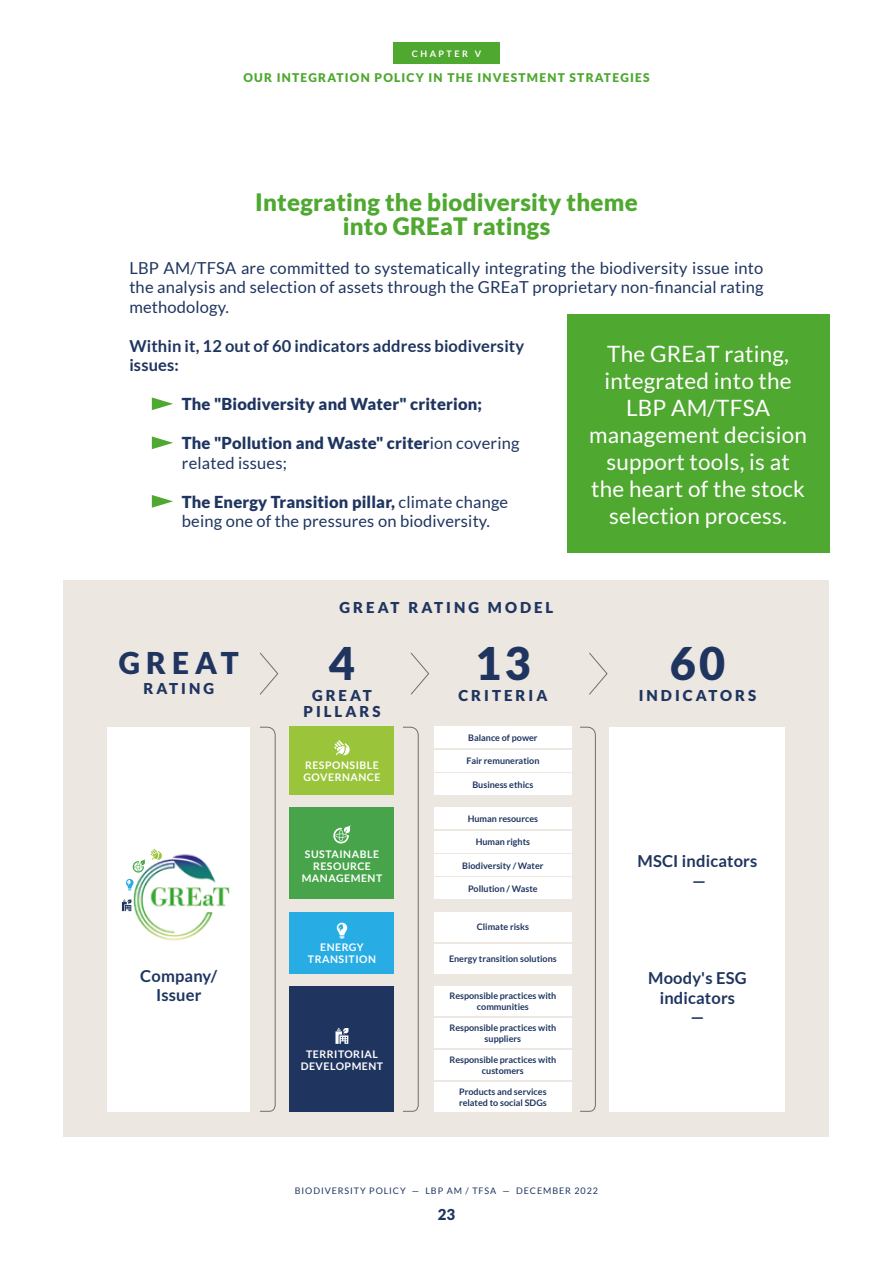
<style>
.page{position:relative;width:893px;height:1263px;background:#fff}
.page>*{position:absolute;margin:0;border:0;box-sizing:border-box;transform-origin:0 0}
.t1{font:900 45px "Lato";color:#1f3560}
.t2{font:900 30px "Lato";letter-spacing:.2em;color:#1f3560}
.t3{font:900 24px/24px "Lato";letter-spacing:.01em;color:#4fa830;text-align:center}
.t4{font:22.5px/27px "Lato";letter-spacing:.01em;color:#fff;text-align:center}
.t5{font:16.5px/19.5px "Lato";letter-spacing:.01em;color:#1f3560;text-align:justify}
.t6{font:700 16.5px/19.5px "Lato";letter-spacing:.01em;color:#1f3560;text-align:center}
.t7{font:900 16.5px/19.5px "Lato";letter-spacing:.01em;color:#1f3560}
.t8{font:900 15px "Lato";letter-spacing:.2em;color:#1f3560}
.t9{font:900 12px "Lato";letter-spacing:.1em;color:#4fa830}
.t10{font:700 10.5px/12px "Lato";letter-spacing:.05em;color:#fff;text-align:center}
.t11{font:700 9px/10.5px "Lato";color:#1f3560;text-align:center}
.t12{font:9px "Lato";letter-spacing:.1em;color:#1f3560}
.t13{font:700 9px "Lato";letter-spacing:.275em;color:#fff}
.s1{font-weight:400}
.s2{font-weight:900}
</style>
<div class="page">
<div style="left:393px;top:43px;width:107px;height:21px;background:#4fa830"></div>
<svg style="left:152px;top:397px;width:21px;height:13px"></svg>
<svg style="left:152px;top:436px;width:21px;height:13px"></svg>
<svg style="left:152px;top:495px;width:21px;height:13px"></svg>
<div style="left:64px;top:580px;width:765px;height:556px;background:#ece7e1"></div>
<div style="left:108px;top:727px;width:142px;height:385px;background:#fff"></div>
<img style="left:118px;top:837px;width:121px;height:121px;border-radius:59px">
<div style="left:290px;top:727px;width:104px;height:68px;background:#9ac43a"></div>
<svg style="left:334px;top:740px;width:16px;height:16px"></svg>
<div style="left:290px;top:912px;width:104px;height:61px;background:#27ade4"></div>
<svg style="left:337px;top:923px;width:10px;height:15px"></svg>
<div style="left:290px;top:808px;width:104px;height:91px;background:#48a44b"></div>
<svg style="left:333px;top:825px;width:18px;height:18px"></svg>
<div style="left:290px;top:986px;width:104px;height:126px;background:#1f3560"></div>
<svg style="left:335px;top:1028px;width:13px;height:16px"></svg>
<svg style="left:403px;top:726px;width:16px;height:386px"></svg>
<div style="left:610px;top:727px;width:175px;height:385px;background:#fff"></div>
<div style="left:434px;top:727px;width:138px;height:21px;background:#fff"></div>
<div style="left:434px;top:750px;width:138px;height:21px;background:#fff"></div>
<div style="left:434px;top:774px;width:138px;height:21px;background:#fff"></div>
<div style="left:434px;top:912px;width:138px;height:29px;background:#fff"></div>
<div style="left:434px;top:944px;width:138px;height:29px;background:#fff"></div>
<div style="left:434px;top:808px;width:138px;height:21px;background:#fff"></div>
<div style="left:434px;top:831px;width:138px;height:21px;background:#fff"></div>
<div style="left:434px;top:854px;width:138px;height:22px;background:#fff"></div>
<div style="left:434px;top:878px;width:138px;height:21px;background:#fff"></div>
<div style="left:434px;top:986px;width:138px;height:30px;background:#fff"></div>
<div style="left:434px;top:1018px;width:138px;height:30px;background:#fff"></div>
<div style="left:434px;top:1050px;width:138px;height:30px;background:#fff"></div>
<div style="left:434px;top:1082px;width:138px;height:30px;background:#fff"></div>
<svg style="left:259px;top:652px;width:20px;height:43px"></svg>
<svg style="left:410px;top:652px;width:19px;height:43px"></svg>
<svg style="left:589px;top:652px;width:19px;height:43px"></svg>
<svg style="left:259px;top:726px;width:17px;height:386px"></svg>
<svg style="left:580px;top:726px;width:16px;height:386px"></svg>
<svg style="left:126px;top:879px;width:8px;height:11px"></svg>
<svg style="left:133px;top:859px;width:12px;height:13px"></svg>
<svg style="left:151px;top:849px;width:11px;height:11px"></svg>
<svg style="left:122px;top:899px;width:9px;height:12px"></svg>
<div style="left:567px;top:315px;width:262px;height:238px;background:#4fa830"></div>
<p class="t13" style="left:412px;top:48px;width:71px">CHAPTER V</p>
<h3 class="t9" style="left:243px;top:71px;width:408px">OUR INTEGRATION POLICY IN THE INVESTMENT STRATEGIES</h3>
<h3 class="t3" style="left:255px;top:189px;width:384px">Integrating the biodiversity theme into GREaT ratings</h3>
<h3 class="t5" style="left:129px;top:258px;width:636px">LBP AM/TFSA are committed to systematically integrating the biodiversity issue into the analysis and selection of assets through the GREaT proprietary non-financial rating methodology.</h3>
<h3 class="t6" style="left:129px;top:336px;width:396px;text-align:left">Within it, 12 out of 60 indicators address biodiversity issues:</h3>
<h3 class="t7" style="left:182px;top:394px;width:302px">The "Biodiversity and Water" criterion;</h3>
<h3 class="t7" style="left:182px;top:433px;width:339px">The "Pollution and Waste" criter<span class="s1">ion covering related issues;</span></h3>
<h3 class="t5" style="left:182px;top:492px;width:328px"><span class="s2">The Energy Transition pillar,</span> climate change being one of the pressures on biodiversity.</h3>
<h3 class="t4" style="left:589px;top:340px;width:219px">The GREaT rating, integrated into the<br>LBP AM/TFSA management decision support tools, is at the heart of the stock selection process.</h3>
<h2 class="t2" style="left:119px;top:646px;width:121px">GREAT</h2>
<h3 class="t8" style="left:143px;top:680px;width:72px">RATING</h3>
<h3 class="t6" style="left:140px;top:966px;width:78px">Company/<br>Issuer</h3>
<h3 class="t8" style="left:340px;top:599px;width:215px">GREAT RATING MODEL</h3>
<h1 class="t1" style="left:329px;top:637px;width:28px">4</h1>
<h1 class="t1" style="left:475px;top:637px;width:57px">13</h1>
<h1 class="t1" style="left:670px;top:637px;width:57px">60</h1>
<h3 class="t8" style="left:312px;top:686px;width:61px">GREAT</h3>
<h3 class="t8" style="left:639px;top:686px;width:119px">INDICATORS</h3>
<h3 class="t8" style="left:303px;top:703px;width:79px">PILLARS</h3>
<h3 class="t8" style="left:458px;top:686px;width:90px">CRITERIA</h3>
<p class="t10" style="left:303px;top:759px;width:79px;text-align:left">RESPONSIBLE<br>GOVERNANCE</p>
<p class="t10" style="left:302px;top:848px;width:82px">SUSTAINABLE<br>RESOURCE<br>MANAGEMENT</p>
<p class="t10" style="left:308px;top:941px;width:70px">ENERGY<br>TRANSITION</p>
<p class="t10" style="left:301px;top:1048px;width:84px">TERRITORIAL<br>DEVELOPMENT</p>
<p class="t11" style="left:468px;top:732px;width:71px">Balance of power</p>
<p class="t11" style="left:466px;top:756px;width:75px">Fair remuneration</p>
<p class="t11" style="left:472px;top:779px;width:62px">Business ethics</p>
<p class="t11" style="left:468px;top:813px;width:72px">Human resources</p>
<p class="t11" style="left:476px;top:837px;width:56px">Human rights</p>
<p class="t11" style="left:462px;top:860px;width:83px">Biodiversity / Water</p>
<p class="t11" style="left:468px;top:883px;width:71px">Pollution / Waste</p>
<p class="t11" style="left:477px;top:922px;width:54px">Climate risks</p>
<p class="t11" style="left:449px;top:953px;width:109px">Energy transition solutions</p>
<p class="t11" style="left:449px;top:991px;width:108px">Responsible practices with communities</p>
<p class="t11" style="left:449px;top:1023px;width:108px">Responsible practices with suppliers</p>
<p class="t11" style="left:449px;top:1054px;width:108px">Responsible practices with customers</p>
<p class="t11" style="left:459px;top:1086px;width:89px;text-align:left">Products and services related to social SDGs</p>
<p class="t12" style="left:295px;top:1185px;width:305px">BIODIVERSITY POLICY — LBP AM / TFSA — DECEMBER 2022</p>
<h3 class="t8" style="left:438px;top:1205px;width:19px">23</h3>
<h3 class="t6" style="left:637px;top:851px;width:121px">MSCI indicators —</h3>
<h3 class="t6" style="left:648px;top:968px;width:100px">Moody's ESG indicators<br>—</h3>
</div>
